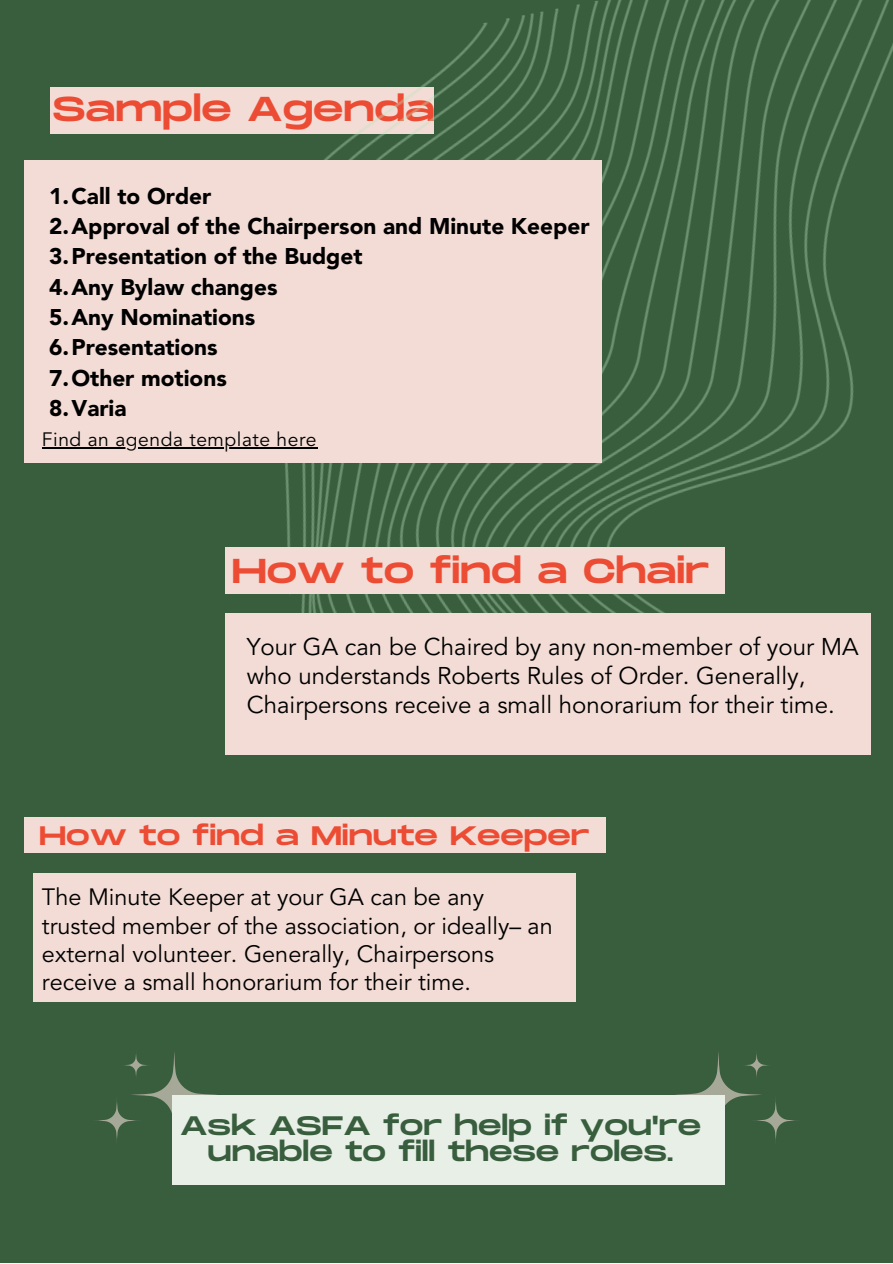
<style>
.page{position:relative;width:893px;height:1264px;background:#fff}
.page>*{position:absolute;margin:0;border:0;box-sizing:border-box;transform-origin:0 0}
.t1{font:34.5px "Monument Extended";letter-spacing:-.005em;color:#ed4c34}
.t2{font:26.7px/25.8px "Monument Extended";letter-spacing:-.005em;color:#385e3e;text-align:center}
.t3{font:26.7px "Monument Extended";letter-spacing:-.005em;color:#ed4c34}
.t4{font:24px/29.2px "Avenir LT Std";color:#000}
.t5{font:23.4px/28px "Avenir LT Std";color:#000}
.t6{font:900 22.5px/30.3px "Avenir LT Std";color:#000}
.t7{font:19.35px "Avenir LT Std";letter-spacing:.025em;color:#000}
</style>
<div class="page">
<div style="left:0;top:0;width:892px;height:1262px;background:#385e3e"></div>
<div style="left:50px;top:88px;width:384px;height:46px;background:#f2dcd5"></div>
<img style="left:188px;top:0;width:704px;height:713px">
<div style="left:25px;top:160px;width:576px;height:303px;background:#f2dcd5"></div>
<div style="left:225px;top:547px;width:499px;height:46px;background:#f2dcd5"></div>
<div style="left:225px;top:613px;width:645px;height:142px;background:#f2dcd5"></div>
<div style="left:25px;top:817px;width:581px;height:36px;background:#f2dcd5"></div>
<div style="left:33px;top:873px;width:542px;height:128px;background:#f2dcd5"></div>
<svg style="left:675px;top:1052px;width:121px;height:94px"></svg>
<svg style="left:97px;top:1052px;width:120px;height:89px"></svg>
<div style="left:172px;top:1095px;width:552px;height:89px;background:#e7efe7"></div>
<hr style="left:42px;top:447px;width:275px;height:1px;background:#000">
<h1 class="t1" style="left:52px;top:90px;width:384px">Sample Agenda</h1>
<p class="t6" style="left:49px;top:183px;width:542px">1.Call to Order<br>2.Approval of the Chairperson and Minute Keeper<br>3.Presentation of the Budget<br>4.Any Bylaw changes<br>5.Any Nominations<br>6.Presentations<br>7.Other motions<br>8.Varia</p>
<p class="t7" style="left:42px;top:431px;width:276px">Find an agenda template here</p>
<h1 class="t1" style="left:232px;top:552px;width:479px">How to find a Chair</h1>
<p class="t4" style="left:247px;top:634px;width:613px">Your GA can be Chaired by any non-member of your MA who understands Roberts Rules of Order. Generally,<br>Chairpersons receive a small honorarium for their time.</p>
<p class="t3" style="left:39px;top:820px;width:552px">How to find a Minute Keeper</p>
<p class="t5" style="left:42px;top:885px;width:512px">The Minute Keeper at your GA can be any trusted member of the association, or ideally– an external volunteer. Generally, Chairpersons receive a small honorarium for their time.</p>
<p class="t2" style="left:180px;top:1113px;width:522px">Ask ASFA for help if you're unable to fill these roles.</p>
</div>
